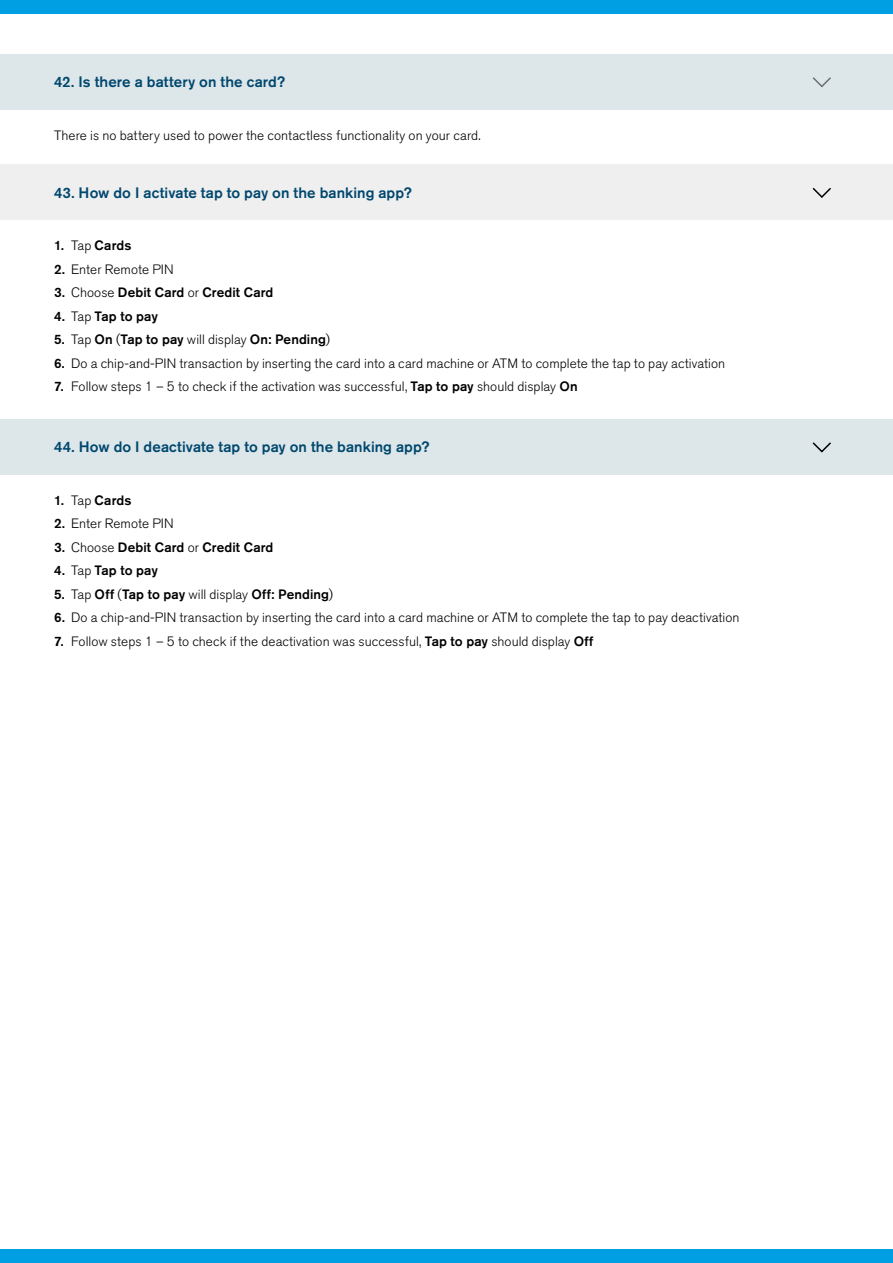
<style>
.page{position:relative;width:893px;height:1263px;background:#fff}
.page>*{position:absolute;margin:0;border:0;box-sizing:border-box;transform-origin:0 0}
.t1{font:500 15px "Akzidenz Grotesk BE";letter-spacing:.005em;color:#00476e}
.t2{font:300 13.5px "Akzidenz Grotesk BE";letter-spacing:.005em;color:#000}
.t3{font:500 13.5px "Akzidenz Grotesk BE";letter-spacing:.005em;color:#000}
.s1{font-weight:300}
.s2{font-weight:500}
</style>
<div class="page">
<div style="left:0;top:165px;width:893px;height:55px;background:#efefef"></div>
<div style="left:0;top:419px;width:893px;height:55px;background:#dde7e9"></div>
<svg style="left:812px;top:187px;width:19px;height:11px"></svg>
<svg style="left:812px;top:442px;width:19px;height:11px"></svg>
<div style="left:0;top:54px;width:893px;height:55px;background:#dde7e9"></div>
<svg style="left:812px;top:77px;width:19px;height:11px"></svg>
<div style="left:0;top:0;width:893px;height:14px;background:#009fe3"></div>
<div style="left:0;top:1249px;width:893px;height:14px;background:#009fe3"></div>
<p class="t1" style="left:54px;top:73px;width:233px">42. Is there a battery on the card?</p>
<p class="t2" style="left:54px;top:127px;width:428px">There is no battery used to power the contactless functionality on your card.</p>
<p class="t1" style="left:54px;top:183px;width:359px">43. How do I activate tap to pay on the banking app?</p>
<p class="t3" style="left:54px;top:237px;width:79px">1. <span class="s1">Tap</span> Cards</p>
<p class="t2" style="left:54px;top:261px;width:121px"><span class="s2">2.</span> Enter Remote PIN</p>
<p class="t3" style="left:54px;top:284px;width:221px">3. <span class="s1">Choose</span> Debit Card <span class="s1">or</span> Credit Card</p>
<p class="t3" style="left:54px;top:308px;width:105px">4. <span class="s1">Tap</span> Tap to pay</p>
<p class="t3" style="left:54px;top:331px;width:278px">5. <span class="s1">Tap</span> On <span class="s1">(</span>Tap to pay <span class="s1">will display</span> On: Pending<span class="s1">)</span></p>
<p class="t2" style="left:54px;top:355px;width:673px"><span class="s2">6.</span> Do a chip-and-PIN transaction by inserting the card into a card machine or ATM to complete the tap to pay activation</p>
<p class="t2" style="left:54px;top:379px;width:525px"><span class="s2">7.</span> Follow steps 1 – 5 to check if the activation was successful, <span class="s2">Tap to pay</span> should display <span class="s2">On</span></p>
<p class="t1" style="left:54px;top:438px;width:377px">44. How do I deactivate tap to pay on the banking app?</p>
<p class="t3" style="left:54px;top:492px;width:79px">1. <span class="s1">Tap</span> Cards</p>
<p class="t2" style="left:54px;top:516px;width:121px"><span class="s2">2.</span> Enter Remote PIN</p>
<p class="t3" style="left:54px;top:539px;width:221px">3. <span class="s1">Choose</span> Debit Card <span class="s1">or</span> Credit Card</p>
<p class="t3" style="left:54px;top:562px;width:105px">4. <span class="s1">Tap</span> Tap to pay</p>
<p class="t3" style="left:54px;top:586px;width:281px">5. <span class="s1">Tap</span> Off <span class="s1">(</span>Tap to pay <span class="s1">will display</span> Off: Pending<span class="s1">)</span></p>
<p class="t2" style="left:54px;top:610px;width:687px"><span class="s2">6.</span> Do a chip-and-PIN transaction by inserting the card into a card machine or ATM to complete the tap to pay deactivation</p>
<p class="t2" style="left:54px;top:633px;width:541px"><span class="s2">7.</span> Follow steps 1 – 5 to check if the deactivation was successful, <span class="s2">Tap to pay</span> should display <span class="s2">Off</span></p>
</div>
